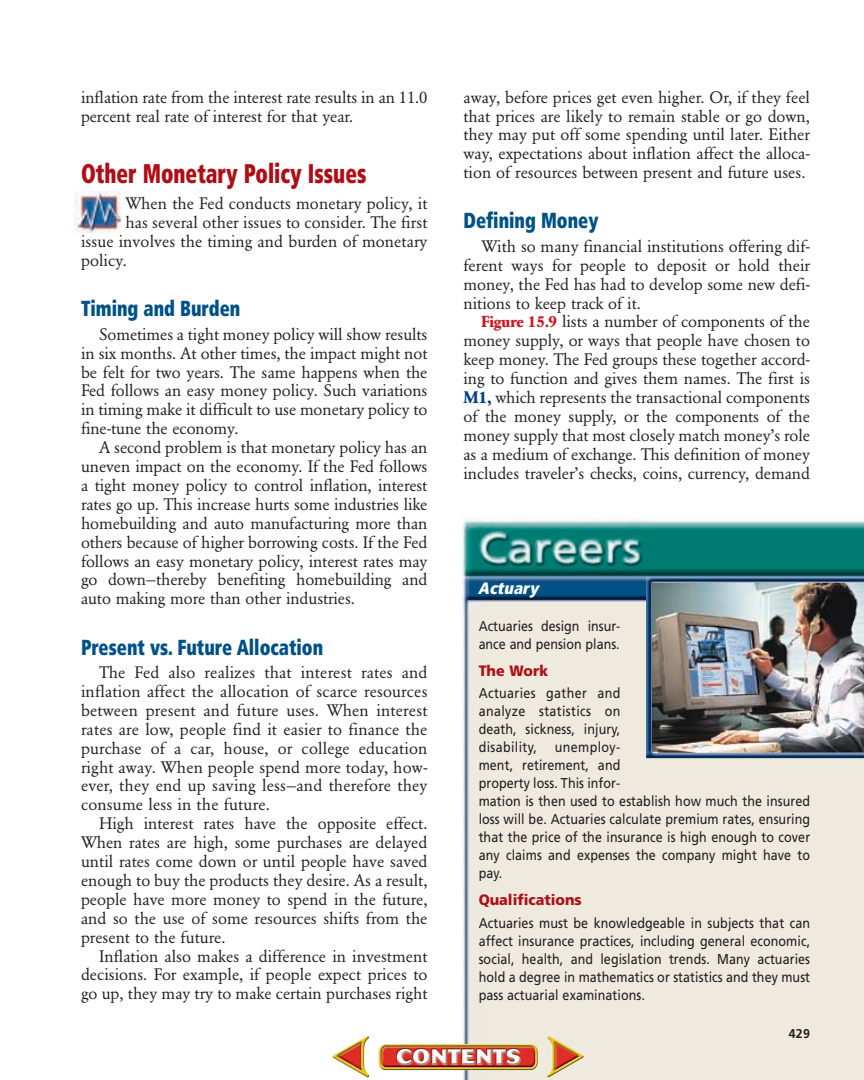
<style>
.page{position:relative;width:864px;height:1080px;background:#fff}
.page>*{position:absolute;margin:0;border:0;box-sizing:border-box;transform-origin:0 0}
.t1{font:900 condensed 27px "Frutiger";color:#b00d15;scale:.78 1}
.t2{font:900 condensed 21.75px "Frutiger";color:#005187;scale:.84 1}
.t3{font:16.5px/18.9px "Garamond BE";letter-spacing:-.005em;color:#231f20}
.t4{font:italic 900 condensed 16.5px "Frutiger";color:#fff}
.t5{font:900 15px "Frutiger";color:#b00d15;scale:.95 1}
.t6{font:14.25px/18px "Frutiger";letter-spacing:.005em;color:#231f20;scale:.88 1}
.t7{font:700 12.75px "Frutiger";color:#231f20}
.s1{font-weight:700;font-size:15.75px;color:#cd151d}
.s2{font-weight:700;color:#014086}
</style>
<div class="page">
<img style="left:462px;top:519px;width:402px;height:560px">
<img style="left:647px;top:728px;width:217px;height:30px">
<img style="left:647px;top:577px;width:217px;height:151px">
<img style="left:74px;top:191px;width:48px;height:42px">
<img style="left:332px;top:1035px;width:252px;height:43px">
<p class="t3" style="left:81px;top:89px;width:348px">inflation rate from the interest rate results in an 11.0 percent real rate of interest for that year.</p>
<p class="t1" style="left:81px;top:163px;width:367px">Other Monetary Policy Issues</p>
<p class="t3" style="left:125px;top:196px;width:304px">When the Fed conducts monetary policy, it</p>
<p class="t3" style="left:125px;top:215px;width:304px">has several other issues to consider. The first</p>
<p class="t3" style="left:81px;top:233px;width:348px">issue involves the timing and burden of monetary</p>
<p class="t3" style="left:81px;top:252px;width:47px">policy.</p>
<p class="t2" style="left:81px;top:300px;width:191px">Timing and Burden</p>
<p class="t3" style="left:99px;top:326px;width:330px">Sometimes a tight money policy will show results</p>
<p class="t3" style="left:81px;top:345px;width:348px">in six months. At other times, the impact might not</p>
<p class="t3" style="left:81px;top:364px;width:348px">be felt for two years. The same happens when the</p>
<p class="t3" style="left:81px;top:383px;width:348px">Fed follows an easy money policy. Such variations</p>
<p class="t3" style="left:81px;top:402px;width:348px">in timing make it difficult to use monetary policy to</p>
<p class="t3" style="left:81px;top:420px;width:159px">fine-tune the economy.</p>
<p class="t3" style="left:99px;top:439px;width:330px">A second problem is that monetary policy has an</p>
<p class="t3" style="left:81px;top:458px;width:348px">uneven impact on the economy. If the Fed follows</p>
<p class="t3" style="left:81px;top:477px;width:348px">a tight money policy to control inflation, interest</p>
<p class="t3" style="left:81px;top:496px;width:348px">rates go up. This increase hurts some industries like</p>
<p class="t3" style="left:81px;top:515px;width:348px">homebuilding and auto manufacturing more than</p>
<p class="t3" style="left:81px;top:534px;width:348px">others because of higher borrowing costs. If the Fed</p>
<p class="t3" style="left:81px;top:553px;width:348px">follows an easy monetary policy, interest rates may</p>
<p class="t3" style="left:81px;top:572px;width:348px">go down—thereby benefiting homebuilding and</p>
<p class="t3" style="left:81px;top:591px;width:275px">auto making more than other industries.</p>
<p class="t2" style="left:81px;top:638px;width:290px">Present vs. Future Allocation</p>
<p class="t3" style="left:99px;top:664px;width:330px">The Fed also realizes that interest rates and</p>
<p class="t3" style="left:81px;top:683px;width:348px">inflation affect the allocation of scarce resources</p>
<p class="t3" style="left:81px;top:702px;width:348px">between present and future uses. When interest</p>
<p class="t3" style="left:81px;top:721px;width:348px">rates are low, people find it easier to finance the</p>
<p class="t3" style="left:81px;top:740px;width:348px">purchase of a car, house, or college education</p>
<p class="t3" style="left:81px;top:759px;width:348px">right away. When people spend more today, how-</p>
<p class="t3" style="left:81px;top:778px;width:348px">ever, they end up saving less—and therefore they</p>
<p class="t3" style="left:81px;top:797px;width:190px">consume less in the future.</p>
<p class="t3" style="left:99px;top:815px;width:330px">High interest rates have the opposite effect.</p>
<p class="t3" style="left:81px;top:834px;width:348px">When rates are high, some purchases are delayed</p>
<p class="t3" style="left:81px;top:853px;width:348px">until rates come down or until people have saved</p>
<p class="t3" style="left:81px;top:872px;width:348px">enough to buy the products they desire. As a result,</p>
<p class="t3" style="left:81px;top:891px;width:348px">people have more money to spend in the future,</p>
<p class="t3" style="left:81px;top:910px;width:348px">and so the use of some resources shifts from the</p>
<p class="t3" style="left:81px;top:929px;width:146px">present to the future.</p>
<p class="t3" style="left:99px;top:948px;width:330px">Inflation also makes a difference in investment</p>
<p class="t3" style="left:81px;top:967px;width:348px">decisions. For example, if people expect prices to</p>
<p class="t3" style="left:81px;top:986px;width:348px">go up, they may try to make certain purchases right</p>
<p class="t3" style="left:463px;top:89px;width:348px;text-align:justify">away, before prices get even higher. Or, if they feel that prices are likely to remain stable or go down, they may put off some spending until later. Either way, expectations about inflation affect the alloca&shy;tion of resources between present and future uses.</p>
<p class="t2" style="left:464px;top:212px;width:162px">Defining Money</p>
<p class="t3" style="left:482px;top:238px;width:330px">With so many financial institutions offering dif-</p>
<p class="t3" style="left:464px;top:257px;width:348px">ferent ways for people to deposit or hold their</p>
<p class="t3" style="left:464px;top:276px;width:348px">money, the Fed has had to develop some new defi-</p>
<p class="t3" style="left:464px;top:295px;width:179px">nitions to keep track of it.</p>
<p class="t3" style="left:482px;top:314px;width:330px"><span class="s1">Figure 15.9</span> lists a number of components of the</p>
<p class="t3" style="left:463px;top:333px;width:348px">money supply, or ways that people have chosen to</p>
<p class="t3" style="left:463px;top:351px;width:348px">keep money. The Fed groups these together accord-</p>
<p class="t3" style="left:463px;top:370px;width:348px">ing to function and gives them names. The first is</p>
<p class="t3" style="left:463px;top:389px;width:348px"><span class="s2">M1,</span> which represents the transactional components</p>
<p class="t3" style="left:463px;top:408px;width:348px">of the money supply, or the components of the</p>
<p class="t3" style="left:463px;top:427px;width:348px">money supply that most closely match money’s role</p>
<p class="t3" style="left:463px;top:446px;width:348px">as a medium of exchange. This definition of money</p>
<p class="t3" style="left:463px;top:465px;width:348px">includes traveler’s checks, coins, currency, demand</p>
<p class="t4" style="left:479px;top:581px;width:61px">Actuary</p>
<p class="t6" style="left:479px;top:618px;width:163px">Actuaries design insur&shy;ance and pension plans.</p>
<p class="t5" style="left:479px;top:664px;width:75px">The Work</p>
<p class="t6" style="left:479px;top:685px;width:163px;text-align:justify">Actuaries gather and analyze statistics on death, sickness, injury, disability,</p>
<p class="t6" style="left:479px;top:739px;width:378px;text-indent:76px">unemploy-<br>ment, retirement, and<br>property loss. This infor-<br>mation is then used to establish how much the insured loss will be. Actuaries calculate premium rates, ensuring that the price of the insurance is high enough to cover any claims and expenses the company might have to pay.</p>
<p class="t5" style="left:479px;top:894px;width:110px">Qualifications</p>
<p class="t6" style="left:479px;top:915px;width:378px;text-align:justify">Actuaries must be knowledgeable in subjects that can affect insurance practices, including general economic, social, health, and legislation trends. Many actuaries hold a degree in mathematics or statistics and they must pass actuarial examinations.</p>
<p class="t7" style="left:789px;top:1029px;width:23px">429</p>
</div>
